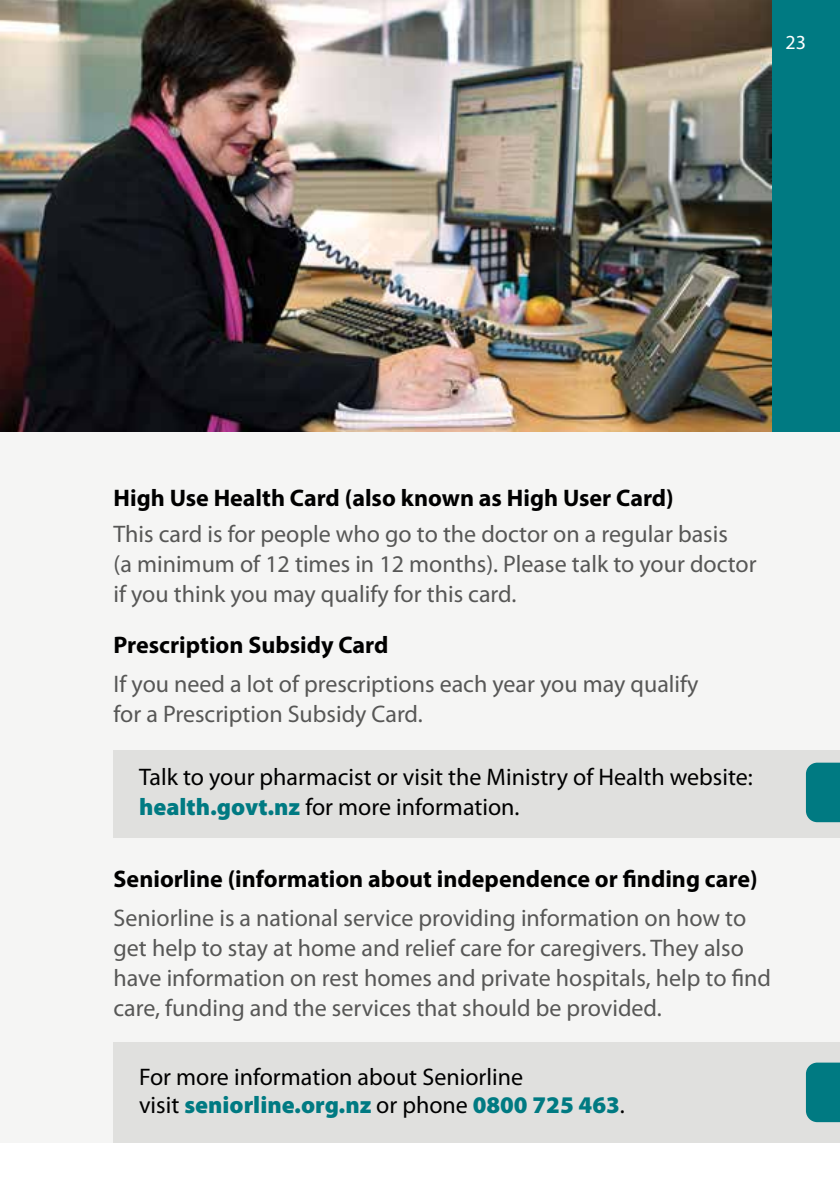
<style>
.page{position:relative;width:840px;height:1191px;background:#fff}
.page>*{position:absolute;margin:0;border:0;box-sizing:border-box;transform-origin:0 0}
.t1{font:24px/30px "Myriad Pro";color:#575756}
.t2{font:24px/30px "Myriad Pro";color:#000}
.t3{font:700 24px "Myriad Pro";color:#000}
.t4{font:20px "Myriad Pro";color:#fff}
.s1{font-weight:900;color:#007a82}
</style>
<div class="page">
<div style="left:0;top:430px;width:839px;height:712px;background:#f5f5f4"></div>
<div style="left:0;top:0;width:839px;height:431px;background:#007a82"></div>
<div style="left:113px;top:750px;width:726px;height:87px;background:#e0e0de"></div>
<svg style="left:805px;top:762px;width:34px;height:60px;background:#0e8087"></svg>
<img style="left:0;top:0;width:771px;height:431px">
<div style="left:113px;top:1042px;width:726px;height:100px;background:#e0e0de"></div>
<svg style="left:805px;top:1062px;width:34px;height:60px;background:#0e8087"></svg>
<p class="t4" style="left:785px;top:30px;width:22px">23</p>
<p class="t3" style="left:113px;top:482px;width:561px">High Use Health Card (also known as High User Card)</p>
<p class="t1" style="left:113px;top:518px;width:644px">This card is for people who go to the doctor on a regular basis<br>(a minimum of 12 times in 12 months). Please talk to your doctor if you think you may qualify for this card.</p>
<p class="t3" style="left:113px;top:629px;width:276px">Prescription Subsidy Card</p>
<p class="t1" style="left:113px;top:668px;width:586px">If you need a lot of prescriptions each year you may qualify for a Prescription Subsidy Card.</p>
<p class="t2" style="left:139px;top:761px;width:615px">Talk to your pharmacist or visit the Ministry of Health website: <span class="s1">health.govt.nz</span> for more information.</p>
<p class="t3" style="left:113px;top:863px;width:645px">Seniorline (information about independence or finding care)</p>
<p class="t1" style="left:113px;top:902px;width:658px">Seniorline is a national service providing information on how to get help to stay at home and relief care for caregivers. They also have information on rest homes and private hospitals, help to find care, funding and the services that should be provided.</p>
<p class="t2" style="left:139px;top:1062px;width:487px;line-height:28px">For more information about Seniorline<br>visit <span class="s1">seniorline.org.nz</span> or phone <span class="s1">0800 725 463</span>.</p>
</div>
